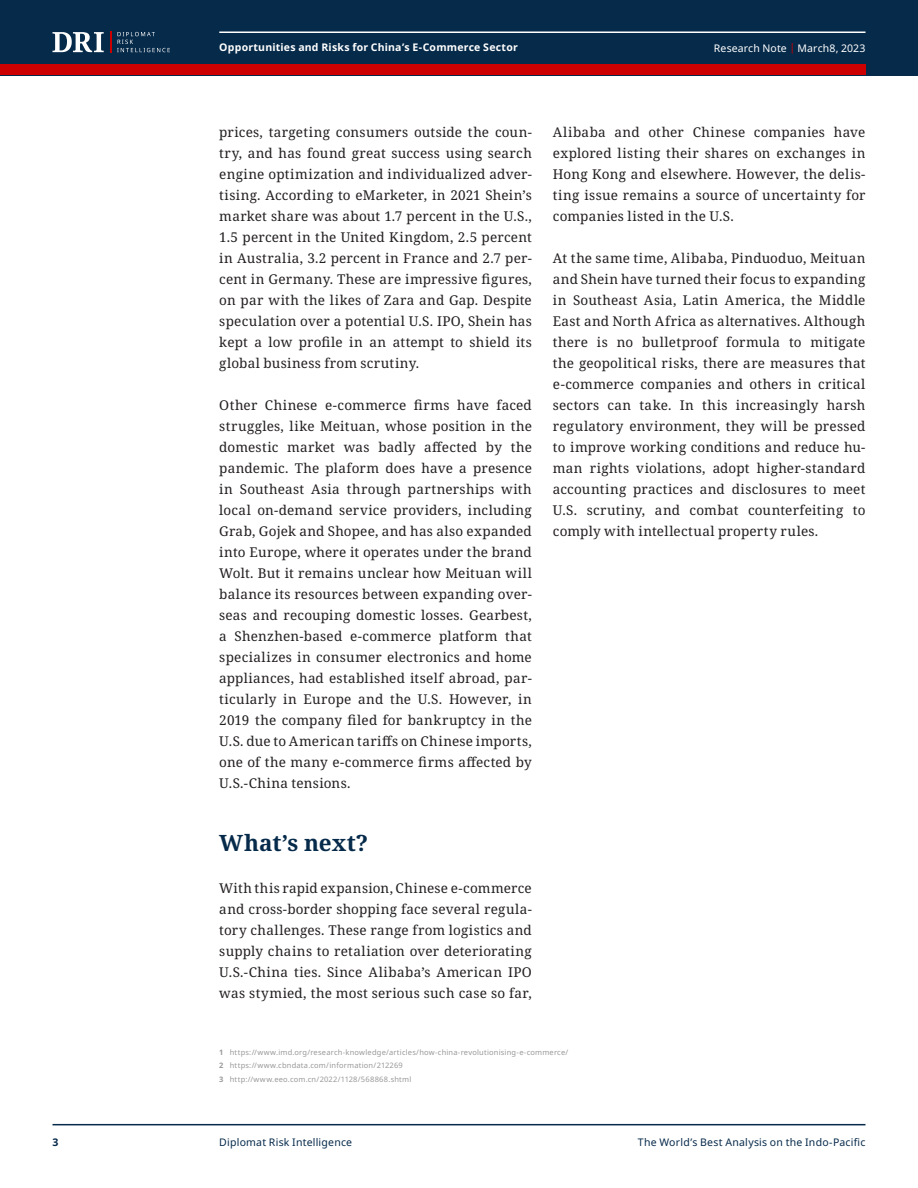
<style>
.page{position:relative;width:918px;height:1188px;background:#fff}
.page>*{position:absolute;margin:0;border:0;box-sizing:border-box;transform-origin:0 0}
.t1{font:700 22.5px "Noto Serif";letter-spacing:.005em;color:#062a4a}
.t2{font:13.5px/21px "Noto Serif";letter-spacing:.015em;color:#231f20;text-align:justify}
.t3{font:10.5px "Noto Sans";letter-spacing:.02em;color:#062a4a}
.t4{font:700 10.5px "Noto Sans";letter-spacing:.02em;color:#fff}
.t5{font:10.5px "Noto Sans";letter-spacing:.01em;color:#fff}
.t6{font:700 10.5px "Noto Sans";color:#062a4a}
.Footnotes{font:7.5px "Noto Sans";letter-spacing:.025em;color:#999}
.s1{color:#c00}
.s2{font-weight:700}
</style>
<div class="page">
<div style="left:0;top:0;width:918px;height:75px;background:#062a4a"></div>
<hr style="left:219px;top:32px;width:646px;height:1px;background:#fff">
<svg style="left:52px;top:32px;width:52px;height:20px"></svg>
<hr style="left:110px;top:32px;width:2px;height:21px;background:#c00">
<svg style="left:117px;top:32px;width:53px;height:20px"></svg>
<div style="left:0;top:65px;width:866px;height:10px;background:#c00"></div>
<hr style="left:52px;top:1124px;width:814px;height:1px;background:#062a4a">
<p class="t4" style="left:219px;top:40px;width:300px">Opportunities and Risks for China’s E-Commerce Sector</p>
<p class="t5" style="left:714px;top:41px;width:153px">Research Note <span class="s1">|</span> March8, 2023</p>
<p class="t2" style="left:219px;top:122px;width:314px">prices, targeting consumers outside the coun&shy;try, and has found great success using search engine optimization and individualized adver&shy;tising. According to eMarketer, in 2021 Shein’s market share was about 1.7 percent in the U.S., 1.5 percent in the United Kingdom, 2.5 percent in Australia, 3.2 percent in France and 2.7 per&shy;cent in Germany. These are impressive figures, on par with the likes of Zara and Gap. Despite speculation over a potential U.S. IPO, Shein has kept a low profile in an attempt to shield its global business from scrutiny.</p>
<p class="t2" style="left:219px;top:395px;width:314px">Other Chinese e-commerce firms have faced struggles, like Meituan, whose position in the domestic market was badly affected by the pandemic. The plaform does have a presence in Southeast Asia through partnerships with local on-demand service providers, including Grab, Gojek and Shopee, and has also expanded into Europe, where it operates under the brand Wolt. But it remains unclear how Meituan will balance its resources between expanding over&shy;seas and recouping domestic losses. Gearbest, a Shenzhen-based e-commerce platform that specializes in consumer electronics and home appliances, had established itself abroad, par&shy;ticularly in Europe and the U.S. However, in 2019 the company filed for bankruptcy in the U.S. due to American tariffs on Chinese imports, one of the many e-commerce firms affected by U.S.-China tensions.</p>
<h2 class="t1" style="left:219px;top:827px;width:150px">What’s next?</h2>
<p class="t2" style="left:219px;top:878px;width:314px">With this rapid expansion, Chinese e-commerce and cross-border shopping face several regula&shy;tory challenges. These range from logistics and supply chains to retaliation over deteriorating U.S.-China ties. Since Alibaba’s American IPO was stymied, the most serious such case so far,</p>
<p class="t2" style="left:553px;top:122px;width:314px">Alibaba and other Chinese companies have explored listing their shares on exchanges in Hong Kong and elsewhere. However, the delis&shy;ting issue remains a source of uncertainty for companies listed in the U.S.</p>
<p class="t2" style="left:553px;top:248px;width:314px">At the same time, Alibaba, Pinduoduo, Meituan and Shein have turned their focus to expanding in Southeast Asia, Latin America, the Middle East and North Africa as alternatives. Although there is no bulletproof formula to mitigate the geopolitical risks, there are measures that e-commerce companies and others in critical sectors can take. In this increasingly harsh regulatory environment, they will be pressed to improve working conditions and reduce hu&shy;man rights violations, adopt higher-standard accounting practices and disclosures to meet U.S. scrutiny, and combat counterfeiting to comply with intellectual property rules.</p>
<p class="Footnotes" style="left:219px;top:1046px;width:351px"><span class="s2">1</span> https://www.imd.org/research-knowledge/articles/how-china-revolutionising-e-commerce/</p>
<p class="Footnotes" style="left:219px;top:1060px;width:185px"><span class="s2">2</span> https://www.cbndata.com/information/212269</p>
<p class="Footnotes" style="left:219px;top:1073px;width:194px"><span class="s2">3</span> http://www.eeo.com.cn/2022/1128/568868.shtml</p>
<p class="t6" style="left:52px;top:1135px;width:8px">3</p>
<p class="t3" style="left:219px;top:1135px;width:134px">Diplomat Risk Intelligence</p>
<p class="t3" style="left:638px;top:1135px;width:229px">The World’s Best Analysis on the Indo-Pacific</p>
</div>
